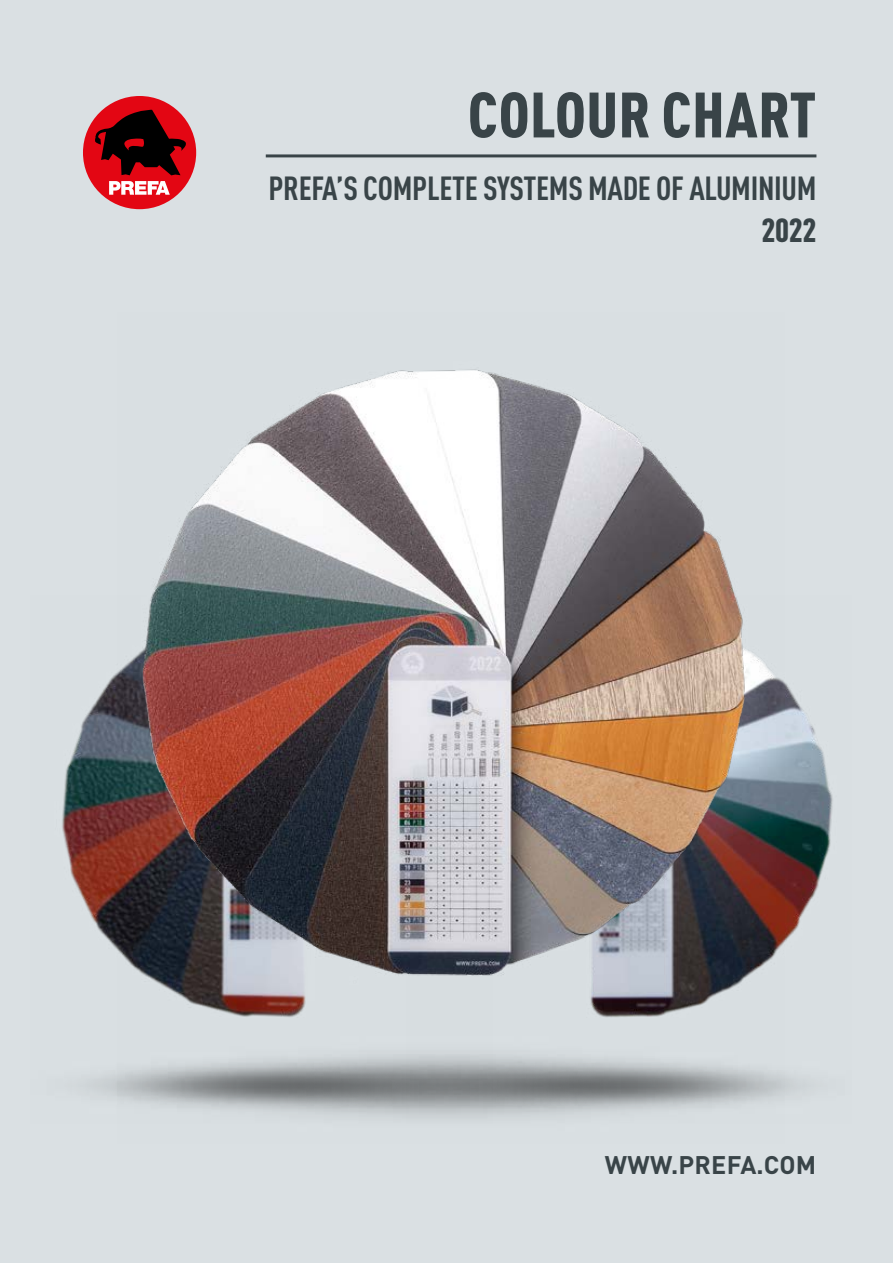
<style>
.page{position:relative;width:893px;height:1263px;background:#dae0e3}
.page>*{position:absolute;margin:0;border:0;box-sizing:border-box;transform-origin:0 0}
.t1{font:900 condensed 63px "DIN Pro";letter-spacing:.01em;color:#394448}
.t2{font:700 condensed 33px "DIN Pro";letter-spacing:-.01em;color:#394448}
.t3{font:900 condensed 33px "DIN Pro";color:#394448}
.t4{font:700 25.2px "DIN Pro";letter-spacing:.01em;color:#394448}
</style>
<div class="page">
<div style="left:83px;top:96px;width:113px;height:113px;background:#e30613;border-radius:50%"></div>
<svg style="left:95px;top:109px;width:91px;height:66px"></svg>
<svg style="left:109px;top:181px;width:61px;height:14px"></svg>
<hr style="left:266px;top:154px;width:550px;height:3px;background:#394448">
<img style="left:62px;top:672px;width:56px;height:425px">
<img style="left:785px;top:683px;width:48px;height:412px">
<img style="left:118px;top:369px;width:667px;height:750px">
<h1 class="t1" style="left:468px;top:66px;width:350px">COLOUR CHART</h1>
<p class="t2" style="left:268px;top:164px;width:549px">PREFA’S COMPLETE SYSTEMS MADE OF ALUMINIUM</p>
<p class="t3" style="left:761px;top:205px;width:56px">2022</p>
<p class="t4" style="left:605px;top:1143px;width:213px">WWW.PREFA.COM</p>
</div>
